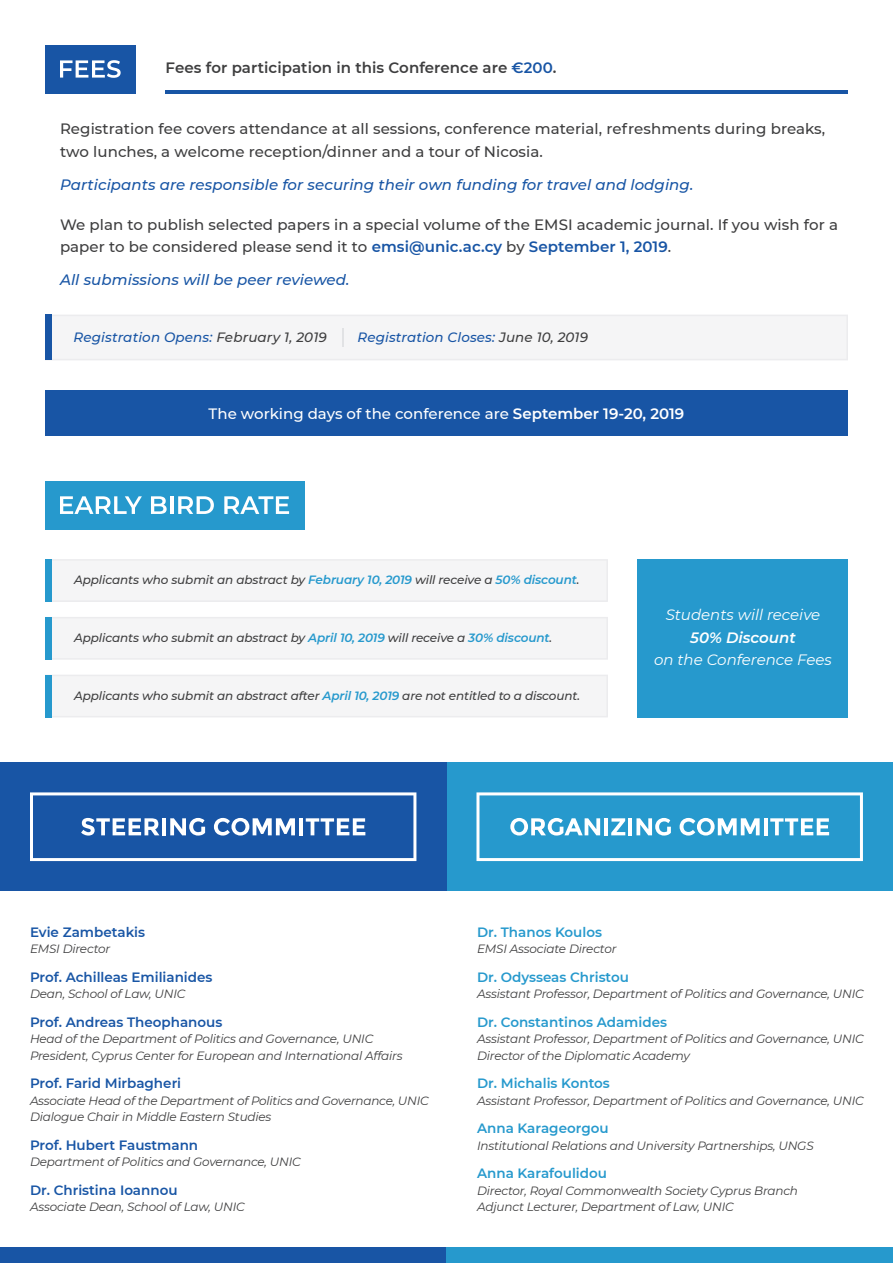
<style>
.page{position:relative;width:893px;height:1263px;background:#fff}
.page>*{position:absolute;margin:0;border:0;box-sizing:border-box;transform-origin:0 0}
.t1{font:500 15px/22.5px "Montserrat";letter-spacing:.005em;color:#3e3e3f}
.t2{font:italic 500 15px "Montserrat";letter-spacing:.005em;color:#1855a5}
.t3{font:500 15px "Montserrat";color:#fff}
.t4{font:600 15px "Montserrat";letter-spacing:.005em;color:#3e3e3f}
.t5{font:italic 15px "Montserrat";color:#fff}
.t6{font:italic 600 15px "Montserrat";color:#fff}
.t7{font:600 13.5px "Montserrat";color:#1855a5}
.t8{font:600 13.5px "Montserrat";color:#2699cd}
.t9{font:italic 500 13.5px "Montserrat";letter-spacing:.01em;color:#1855a5}
.t10{font:italic 12px/16.5px "Montserrat";letter-spacing:-.015em;color:#3e3e3f}
.t11{font:italic 500 12px "Montserrat";letter-spacing:-.01em;color:#3e3e3f}
.s1{color:#1855a5}
.s2{font-weight:600;color:#1855a5}
.s3{color:#3e3e3f}
.s4{font-weight:600}
.s5{font-weight:600;color:#2699cd}
</style>
<div class="page">
<div style="left:446px;top:762px;width:447px;height:129px;background:#2699cd"></div>
<div style="left:45px;top:390px;width:803px;height:46px;background:#1855a5"></div>
<div style="left:45px;top:481px;width:259px;height:48px;background:#2699cd"></div>
<svg style="left:60px;top:496px;width:82px;height:18px"></svg>
<svg style="left:151px;top:496px;width:16px;height:18px"></svg>
<hr style="left:170px;top:496px;width:3px;height:18px;background:#fff">
<svg style="left:178px;top:496px;width:36px;height:18px"></svg>
<svg style="left:224px;top:496px;width:65px;height:18px"></svg>
<div style="left:51px;top:559px;width:557px;height:43px;background:#f5f5f6"></div>
<div style="left:45px;top:559px;width:6px;height:43px;background:#2699cd"></div>
<div style="left:51px;top:617px;width:557px;height:43px;background:#f5f5f6"></div>
<div style="left:45px;top:617px;width:6px;height:43px;background:#2699cd"></div>
<div style="left:51px;top:675px;width:557px;height:42px;background:#f5f5f6"></div>
<div style="left:45px;top:675px;width:6px;height:42px;background:#2699cd"></div>
<div style="left:638px;top:559px;width:210px;height:158px;background:#2699cd"></div>
<div style="left:0;top:1248px;width:447px;height:15px;background:#1855a5"></div>
<div style="left:446px;top:1248px;width:447px;height:15px;background:#2699cd"></div>
<div style="left:45px;top:45px;width:91px;height:48px;background:#1855a5"></div>
<svg style="left:60px;top:60px;width:61px;height:18px"></svg>
<div style="left:45px;top:315px;width:803px;height:45px;background:#f5f5f6"></div>
<hr style="left:166px;top:90px;width:682px;height:3px;background:#1855a5">
<div style="left:0;top:762px;width:446px;height:129px;background:#1855a5"></div>
<svg style="left:30px;top:792px;width:386px;height:69px"></svg>
<svg style="left:476px;top:792px;width:387px;height:69px"></svg>
<p class="t4" style="left:166px;top:57px;width:392px">Fees for participation in this Conference are <span class="s1">€200</span>.</p>
<p class="t1" style="left:60px;top:117px;width:767px">Registration fee covers attendance at all sessions, conference material, refreshments during breaks, two lunches, a welcome reception/dinner and a tour of Nicosia.</p>
<p class="t2" style="left:60px;top:174px;width:635px">Participants are responsible for securing their own funding for travel and lodging.</p>
<p class="t1" style="left:60px;top:213px;width:779px">We plan to publish selected papers in a special volume of the EMSI academic journal. If you wish for a paper to be considered please send it to <span class="s2">emsi@unic.ac.cy</span> by <span class="s2">September 1, 2019</span>.</p>
<p class="t2" style="left:60px;top:269px;width:291px">All submissions will be peer reviewed.</p>
<p class="t9" style="left:74px;top:328px;width:255px">Registration Opens: <span class="s3">February 1, 2019</span></p>
<p class="t9" style="left:357px;top:328px;width:232px">Registration Closes: <span class="s3">June 10, 2019</span></p>
<p class="t3" style="left:209px;top:403px;width:477px">The working days of the conference are <span class="s4">September 19-20, 2019</span></p>
<p class="t11" style="left:74px;top:572px;width:507px">Applicants who submit an abstract by <span class="s5">February 10, 2019</span> will receive a <span class="s5">50% discount</span>.</p>
<p class="t11" style="left:74px;top:629px;width:480px">Applicants who submit an abstract by <span class="s5">April 10, 2019</span> will receive a <span class="s5">30% discount</span>.</p>
<p class="t11" style="left:74px;top:687px;width:507px">Applicants who submit an abstract after <span class="s5">April 10, 2019</span> are not entitled to a discount.</p>
<p class="t5" style="left:666px;top:604px;width:156px">Students will receive</p>
<p class="t6" style="left:690px;top:627px;width:107px">50% Discount</p>
<p class="t5" style="left:654px;top:649px;width:179px">on the Conference Fees</p>
<p class="t7" style="left:30px;top:922px;width:117px">Evie Zambetakis</p>
<p class="t10" style="left:30px;top:940px;width:82px">EMSI Director</p>
<p class="t7" style="left:30px;top:967px;width:184px">Prof. Achilleas Emilianides</p>
<p class="t10" style="left:30px;top:985px;width:157px">Dean, School of Law, UNIC</p>
<p class="t7" style="left:30px;top:1012px;width:194px">Prof. Andreas Theophanous</p>
<p class="t10" style="left:30px;top:1030px;width:374px">Head of the Department of Politics and Governance, UNIC<br>President, Cyprus Center for European and International Affairs</p>
<p class="t7" style="left:30px;top:1074px;width:153px">Prof. Farid Mirbagheri</p>
<p class="t10" style="left:30px;top:1092px;width:400px">Associate Head of the Department of Politics and Governance, UNIC<br>Dialogue Chair in Middle Eastern Studies</p>
<p class="t7" style="left:30px;top:1135px;width:170px">Prof. Hubert Faustmann</p>
<p class="t10" style="left:30px;top:1153px;width:272px">Department of Politics and Governance, UNIC</p>
<p class="t7" style="left:30px;top:1180px;width:149px">Dr. Christina Ioannou</p>
<p class="t10" style="left:30px;top:1198px;width:216px">Associate Dean, School of Law, UNIC</p>
<p class="t8" style="left:477px;top:922px;width:126px">Dr. Thanos Koulos</p>
<p class="t10" style="left:477px;top:940px;width:141px">EMSI Associate Director</p>
<p class="t8" style="left:477px;top:967px;width:153px">Dr. Odysseas Christou</p>
<p class="t10" style="left:477px;top:985px;width:388px">Assistant Professor, Department of Politics and Governance, UNIC</p>
<p class="t8" style="left:477px;top:1012px;width:191px">Dr. Constantinos Adamides</p>
<p class="t10" style="left:477px;top:1030px;width:388px">Assistant Professor, Department of Politics and Governance, UNIC<br>Director of the Diplomatic Academy</p>
<p class="t8" style="left:477px;top:1074px;width:134px">Dr. Michalis Kontos</p>
<p class="t10" style="left:477px;top:1092px;width:388px">Assistant Professor, Department of Politics and Governance, UNIC</p>
<p class="t8" style="left:477px;top:1119px;width:133px">Anna Karageorgou</p>
<p class="t10" style="left:477px;top:1137px;width:338px">Institutional Relations and University Partnerships, UNGS</p>
<p class="t8" style="left:477px;top:1164px;width:131px">Anna Karafoulidou</p>
<p class="t10" style="left:477px;top:1182px;width:322px">Director, Royal Commonwealth Society Cyprus Branch<br>Adjunct Lecturer, Department of Law, UNIC</p>
</div>
